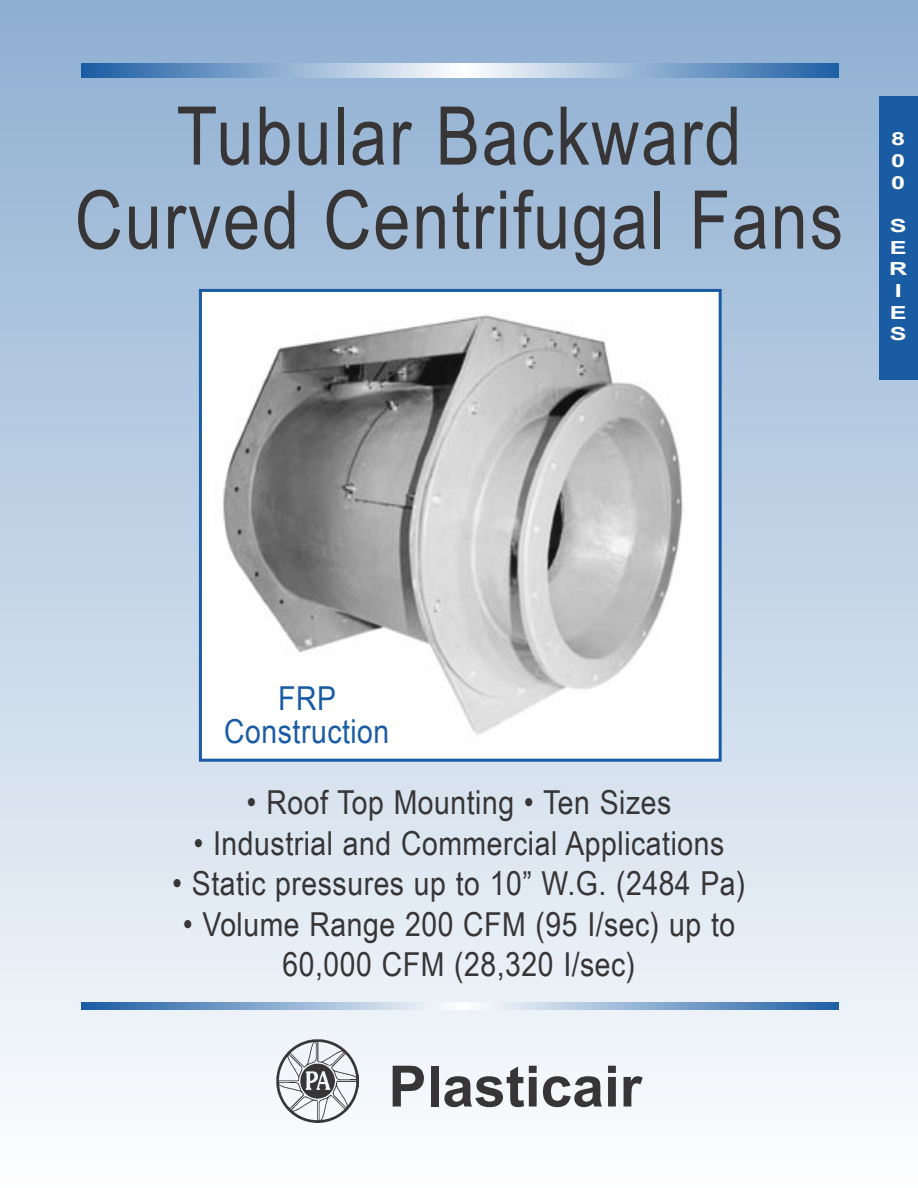
<style>
.page{position:relative;width:918px;height:1188px;background:#fff}
.page>*{position:absolute;margin:0;border:0;box-sizing:border-box;transform-origin:0 0}
.t1{font:81px/84px "Arial Narrow";letter-spacing:.025em;color:#373535;text-align:center}
.t2{font:700 57px "Arial";color:#373535}
.t3{font:33px/40.5px "Arial Narrow";letter-spacing:.015em;color:#373535;text-align:center;scale:1.05 1}
.t4{font:33px/33px "Arial Narrow";letter-spacing:.015em;color:#1a5ca3;text-align:center;scale:1.05 1}
.t5{font:700 18px/21.8px "Arial";color:#fff;text-align:justify;scale:1.4 1}
</style>
<div class="page">
<div style="left:0;top:0;width:918px;height:1188px;background:linear-gradient(to bottom,#8eafd2,#fdfefe)"></div>
<svg style="left:81px;top:64px;width:757px;height:13px;background:#8daed1"></svg>
<svg style="left:81px;top:1002px;width:757px;height:8px;background:#8daed1"></svg>
<img style="left:276px;top:1040px;width:83px;height:82px">
<div style="left:200px;top:290px;width:520px;height:470px;background:#fff"></div>
<img style="left:223px;top:314px;width:460px;height:421px">
<div style="left:199px;top:289px;width:523px;height:473px;border:3px solid #1a5ca3"></div>
<div style="left:879px;top:96px;width:39px;height:284px;background:#1a5ca3"></div>
<h1 class="t1" style="left:75px;top:91px;width:770px">Tubular Backward<br>Curved Centrifugal Fans</h1>
<p class="t5" style="left:891px;top:129px;width:12px">8<br>0<br>0</p>
<p class="t5" style="left:889px;top:215px;width:14px;text-align:center">S<br>E<br>R<br>I<br>E<br>S</p>
<p class="t4" style="left:224px;top:680px;width:159px">FRP<br>Construction</p>
<p class="t3" style="left:247px;top:781px;width:406px">• Roof Top Mounting • Ten Sizes</p>
<p class="t3" style="left:194px;top:821px;width:507px">• Industrial and Commercial Applications</p>
<p class="t3" style="left:172px;top:862px;width:548px">• Static pressures up to 10” W.G. (2484 Pa)</p>
<p class="t3" style="left:183px;top:902px;width:528px">• Volume Range 200 CFM (95 I/sec) up to<br>60,000 CFM (28,320 I/sec)</p>
<h2 class="t2" style="left:388px;top:1049px;width:255px">Plasticair</h2>
</div>
